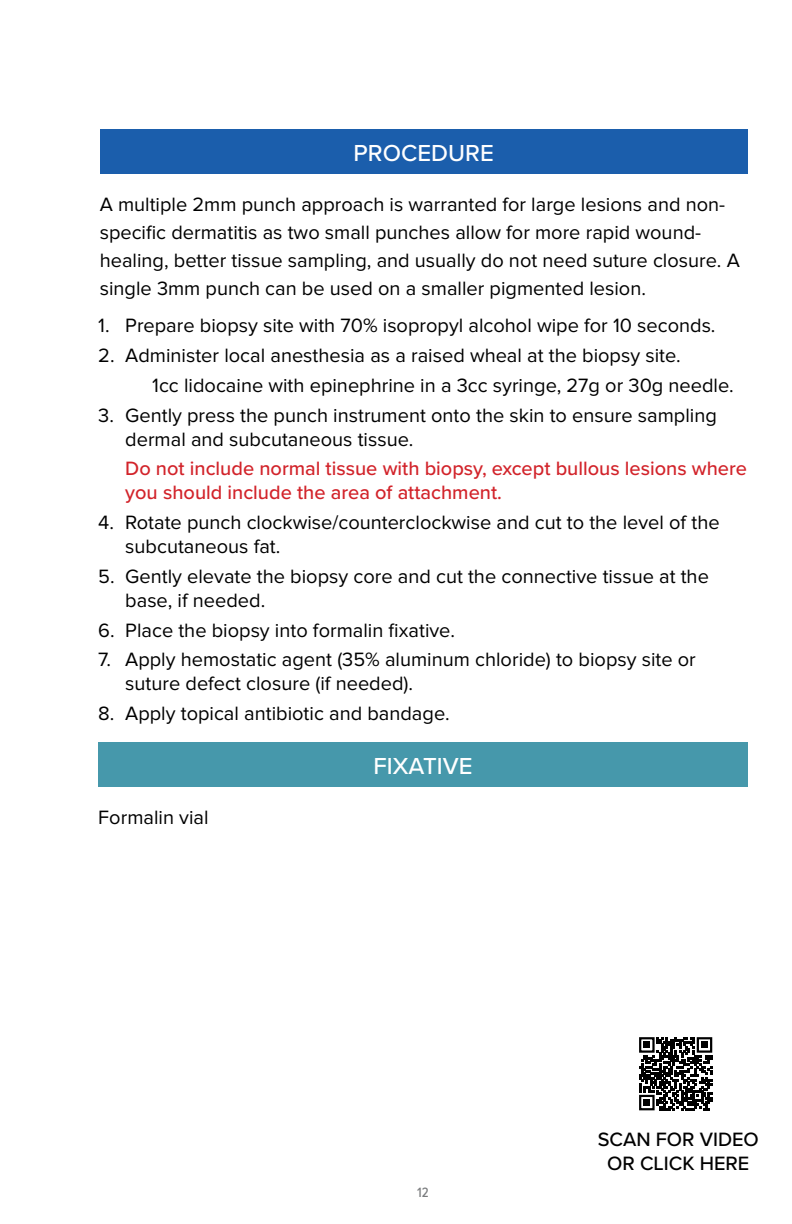
<style>
.page{position:relative;width:792px;height:1224px;background:#fff}
.page>*{position:absolute;margin:0;border:0;box-sizing:border-box;transform-origin:0 0}
.t1{font:500 24px "Proxima Nova";color:#fff}
.t2{font:20px/24px "Proxima Nova";color:#000}
.t3{font:500 20px/24px "Proxima Nova";color:#d2232a}
.t4{font:500 20px/24px "Proxima Nova";color:#000;text-align:center}
.t5{font:500 14px "Proxima Nova Cond";color:#7a7c7e}
.s1{font-size:22px;color:#fff}
</style>
<div class="page">
<div style="left:100px;top:129px;width:648px;height:45px;background:#1b5eac"></div>
<div style="left:98px;top:742px;width:650px;height:45px;background:#4698ab"></div>
<svg style="left:639px;top:1037px;width:74px;height:74px"></svg>
<p class="t1" style="left:354px;top:135px;width:142px">PROCEDURE</p>
<p class="t2" style="left:100px;top:191px;width:642px;line-height:28px">A multiple 2mm punch approach is warranted for large lesions and non&shy;specific dermatitis as two small punches allow for more rapid wound&shy;healing, better tissue sampling, and usually do not need suture closure. A single 3mm punch can be used on a smaller pigmented lesion.</p>
<p class="t2" style="left:98px;top:315px;width:619px">1. Prepare biopsy site with 70% isopropyl alcohol wipe for 10 seconds.</p>
<p class="t2" style="left:125px;top:341px;width:610px;line-height:29.8px;text-indent:-27px">2. Administer local anesthesia as a raised wheal at the biopsy site.<br><span class="s1">›</span> 1cc lidocaine with epinephrine in a 3cc syringe, 27g or 30g needle.</p>
<p class="t2" style="left:125px;top:404px;width:593px;text-indent:-27px">3. Gently press the punch instrument onto the skin to ensure sampling dermal and subcutaneous tissue.</p>
<p class="t3" style="left:125px;top:456px;width:623px">Do not include normal tissue with biopsy, except bullous lesions where you should include the area of attachment.</p>
<p class="t2" style="left:125px;top:511px;width:596px;text-indent:-27px">4. Rotate punch clockwise/counterclockwise and cut to the level of the subcutaneous fat.</p>
<p class="t2" style="left:125px;top:565px;width:585px;text-indent:-27px">5. Gently elevate the biopsy core and cut the connective tissue at the base, if needed.</p>
<p class="t2" style="left:98px;top:619px;width:358px">6. Place the biopsy into formalin fixative.</p>
<p class="t2" style="left:125px;top:649px;width:572px;text-indent:-27px">7. Apply hemostatic agent (35% aluminum chloride) to biopsy site or suture defect closure (if needed).</p>
<p class="t2" style="left:98px;top:702px;width:353px">8. Apply topical antibiotic and bandage.</p>
<p class="t2" style="left:98px;top:806px;width:112px">Formalin vial</p>
<p class="t1" style="left:374px;top:748px;width:100px">FIXATIVE</p>
<p class="t5" style="left:417px;top:1182px;width:13px">12</p>
<p class="t4" style="left:598px;top:1126px;width:163px">SCAN FOR VIDEO<br>OR CLICK HERE</p>
</div>
